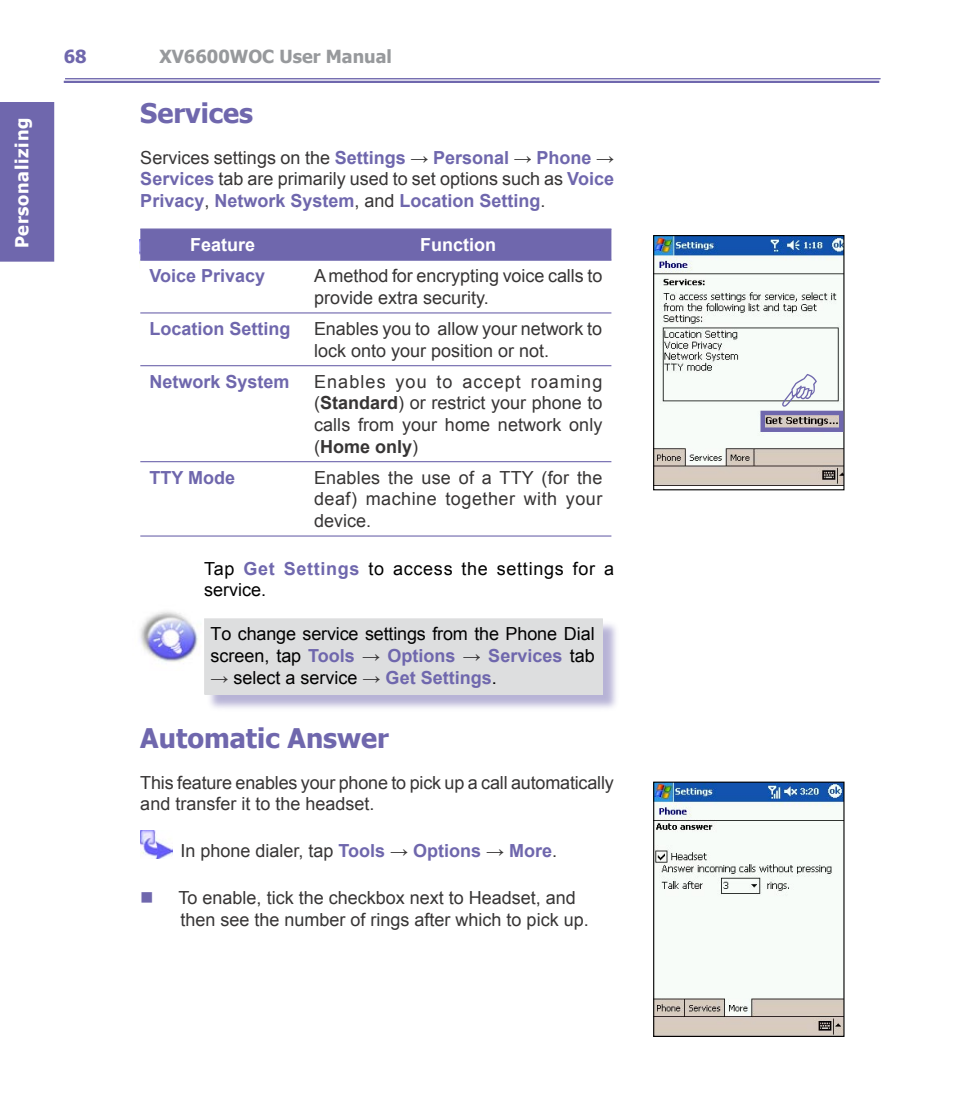
<style>
.page{position:relative;width:957px;height:1117px;background:#fff}
.page>*{position:absolute;margin:0;border:0;box-sizing:border-box;transform-origin:0 0}
.heading_3{font:700 27px "Tahoma";color:#6f67ad}
.tableList{font:18px/21.6px "Arial";color:#373535}
.Body_text{font:18px/21.6px "Arial";color:#373535}
.Body_text-2{font:700 18px/21.6px "Arial";color:#6f67ad;text-align:justify}
.Warning{font:18px/21.6px "Arial";letter-spacing:-.01em;color:#000}
.tableList-2{font:700 18px "Arial";color:#6f67ad}
.Step_-_hanging{font:18px/21.6px "Arial";letter-spacing:.04em;color:#000}
.t1{font:700 18px "Tahoma";color:#97999c}
.t2{font:700 18px "Arial";color:#fff}
.t3{font:700 18px "Tahoma";letter-spacing:.04em;color:#fff}
.t4{font:700 18px "Tahoma";color:#6f67ad}
.s1{font-weight:400;color:#373535}
.s2{font-weight:700}
.s3{font-weight:700;color:#6f67ad}
.s4{color:#373535}
.s5{color:#6f67ad}
</style>
<div class="page">
<div style="left:0;top:102px;width:54px;height:159px;background:#6f67ad"></div>
<hr style="left:64px;top:81px;width:815px;height:2px;background:#6f67ad">
<hr style="left:65px;top:78px;width:815px;height:1px;background:#6f67ad">
<img style="left:140px;top:611px;width:58px;height:51px">
<div style="left:205px;top:619px;width:415px;height:93px;background:#6f67ad;opacity:.5"></div>
<div style="left:205px;top:618px;width:397px;height:76px;background:#dddedf"></div>
<div style="left:204px;top:618px;width:399px;height:76px;border:1px solid #dddedf"></div>
<img style="left:139px;top:240px;width:1px;height:23px">
<div style="left:140px;top:229px;width:471px;height:30px;background:#6f67ad"></div>
<svg style="left:140px;top:313px;width:471px;height:150px"></svg>
<hr style="left:140px;top:312px;width:165px;height:1px;background:#6f67ad">
<hr style="left:305px;top:312px;width:306px;height:1px;background:#6f67ad">
<hr style="left:140px;top:365px;width:165px;height:1px;background:#6f67ad">
<hr style="left:305px;top:365px;width:306px;height:1px;background:#6f67ad">
<hr style="left:140px;top:461px;width:165px;height:1px;background:#6f67ad">
<hr style="left:305px;top:461px;width:306px;height:1px;background:#6f67ad">
<hr style="left:140px;top:535px;width:165px;height:1px;background:#6f67ad">
<hr style="left:305px;top:535px;width:306px;height:1px;background:#6f67ad">
<hr style="left:140px;top:228px;width:165px;height:1px;background:#6f67ad">
<hr style="left:305px;top:228px;width:306px;height:1px;background:#6f67ad">
<hr style="left:140px;top:259px;width:165px;height:2px;background:#6f67ad">
<hr style="left:305px;top:259px;width:306px;height:2px;background:#6f67ad">
<img style="left:655px;top:237px;width:187px;height:248px">
<div style="left:653px;top:235px;width:191px;height:255px;border:1px solid #000"></div>
<div style="left:760px;top:410px;width:83px;height:22px;border:4px solid #6f67ad"></div>
<img style="left:140px;top:830px;width:32px;height:28px">
<img style="left:655px;top:783px;width:187px;height:251px">
<div style="left:653px;top:781px;width:191px;height:255px;border:1px solid #000"></div>
<svg style="left:779px;top:370px;width:42px;height:46px"></svg>
<p class="t3" style="left:9px;top:248px;width:132px;rotate:-90deg">Personalizing</p>
<p class="t4" style="left:64px;top:44px;width:24px">68</p>
<p class="t1" style="left:159px;top:44px;width:234px">XV6600WOC User Manual</p>
<p class="heading_3" style="left:140px;top:94px;width:114px">Services</p>
<p class="Body_text-2" style="left:140px;top:147px;width:475px"><span class="s1">Services settings on the</span> Settings <span class="s1">→</span> Personal <span class="s1">→</span> Phone <span class="s1">→ </span>Services <span class="s1">tab are primarily used to set options such as</span> Voice Privacy<span class="s1">,</span> Network System<span class="s1">, and</span> Location Setting<span class="s1">.</span></p>
<p class="t2" style="left:190px;top:233px;width:67px">Feature</p>
<p class="t2" style="left:420px;top:233px;width:77px">Function</p>
<p class="tableList-2" style="left:149px;top:264px;width:117px">Voice Privacy</p>
<p class="tableList" style="left:314px;top:265px;width:290px">A method for encrypting voice calls to provide extra security.</p>
<p class="tableList-2" style="left:149px;top:317px;width:143px">Location Setting</p>
<p class="tableList" style="left:314px;top:318px;width:290px">Enables you to allow your network to lock onto your position or not.</p>
<p class="tableList-2" style="left:149px;top:369px;width:142px">Network System</p>
<p class="tableList" style="left:314px;top:371px;width:290px;text-align:justify">Enables you to accept roaming (<span class="s2">Standard</span>) or restrict your phone to calls from your home network only (<span class="s2">Home only</span>)</p>
<p class="tableList-2" style="left:149px;top:465px;width:87px">TTY Mode</p>
<p class="tableList" style="left:314px;top:466px;width:290px;text-align:justify">Enables the use of a TTY (for the deaf) machine together with your device.</p>
<p class="Step_-_hanging" style="left:204px;top:557px;width:411px">Tap <span class="s3">Get Settings</span> to access the settings for a service.</p>
<p class="Warning" style="left:210px;top:623px;width:386px">To change service settings from the Phone Dial screen, tap <span class="s3">Tools</span> <span class="s4">→</span> <span class="s3">Options</span> <span class="s4">→</span> <span class="s3">Services</span> tab</p>
<p class="Warning" style="left:210px;top:666px;width:288px"><span class="s4">→</span> select a service <span class="s4">→</span> <span class="s3">Get Settings</span>.</p>
<p class="heading_3" style="left:140px;top:719px;width:250px">Automatic Answer</p>
<p class="Body_text" style="left:140px;top:771px;width:475px">This feature enables your phone to pick up a call automatically and transfer it to the headset.</p>
<p class="Body_text" style="left:180px;top:840px;width:378px">In phone dialer, tap <span class="s3">Tools</span> <span class="s2">→</span> <span class="s3">Options</span> <span class="s2">→</span> <span class="s3">More</span>.</p>
<p class="Body_text" style="left:180px;top:887px;width:410px;text-indent:-40px"><span class="s5">■</span> To enable, tick the checkbox next to Headset, and then see the number of rings after which to pick up.</p>
</div>
